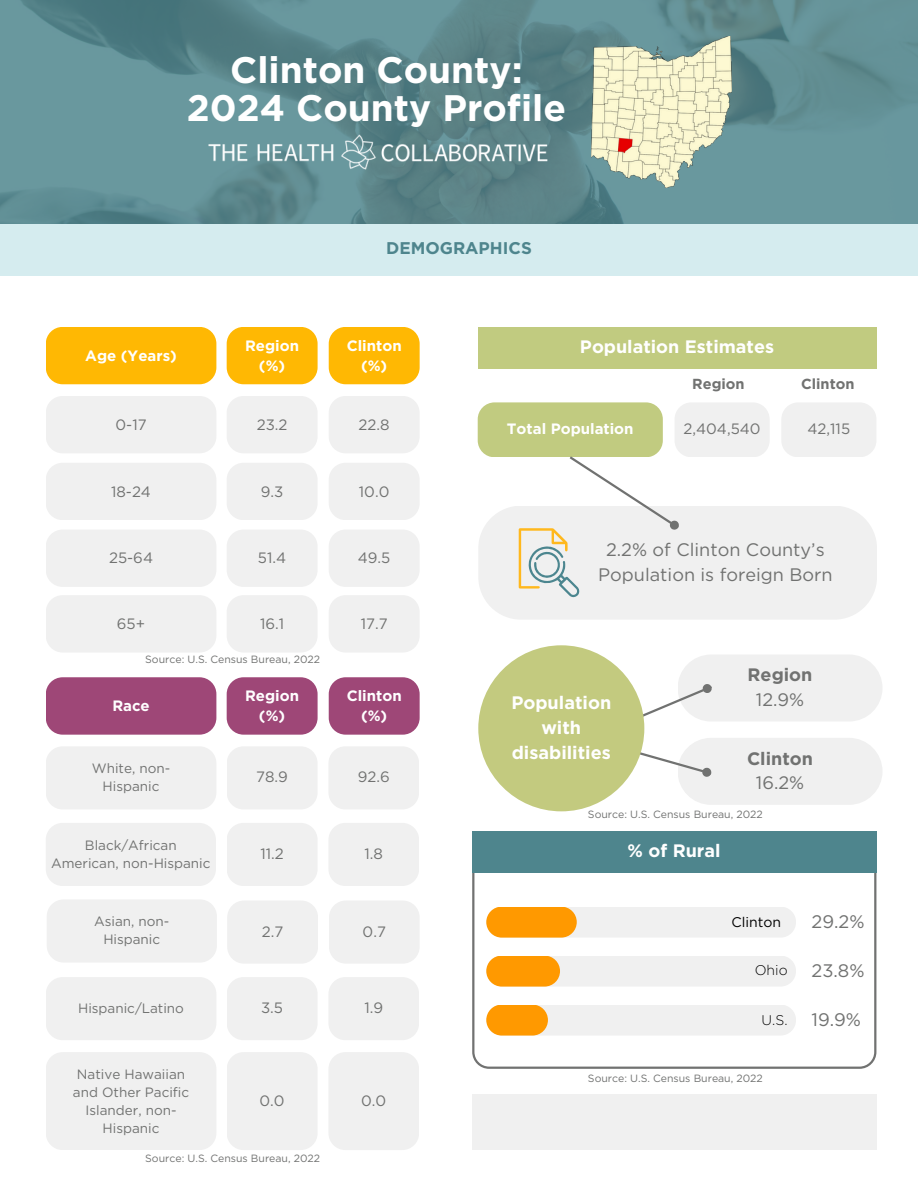
<style>
.page{position:relative;width:918px;height:1188px;background:#fff}
.page>*{position:absolute;margin:0;border:0;box-sizing:border-box;transform-origin:0 0}
.t1{font:700 36.9px/38.2px "Gotham";color:#fff;text-align:center}
.t2{font:18.15px/24.8px "Gotham";color:#717271;text-align:center}
.t3{font:700 18.15px/24.8px "Gotham";color:#fff;text-align:center}
.t4{font:700 18px "Gotham";color:#fff}
.t5{font:700 18px/24.8px "Gotham";color:#717271;text-align:center}
.t6{font:700 16.95px "Gotham";color:#4e858d}
.t7{font:15px "Gotham";color:#717271}
.t8{font:700 15px/20.2px "Gotham";color:#fff;text-align:center}
.t9{font:700 14.55px "Gotham";color:#717271}
.t10{font:300 13.95px "Gotham";color:#000}
.t11{font:13.95px "Gotham";color:#000}
.t12{font:13.5px "Gotham";color:#717271}
.t13{font:10.5px "Gotham";color:#717271}
.s1{font-weight:400}
</style>
<div class="page">
<img style="left:0;top:0;width:918px;height:224px">
<img style="left:592px;top:36px;width:139px;height:152px">
<svg style="left:472px;top:873px;width:404px;height:196px"></svg>
<div style="left:472px;top:831px;width:404px;height:42px;background:#4e858d"></div>
<div style="left:486px;top:907px;width:310px;height:31px;background:#f0f0f0;border-radius:15px"></div>
<div style="left:486px;top:907px;width:91px;height:31px;background:#f90;border-radius:15px"></div>
<div style="left:486px;top:956px;width:310px;height:31px;background:#f0f0f0;border-radius:15px"></div>
<div style="left:486px;top:956px;width:74px;height:31px;background:#f90;border-radius:15px"></div>
<div style="left:486px;top:1005px;width:310px;height:31px;background:#f0f0f0;border-radius:15px"></div>
<div style="left:486px;top:1005px;width:62px;height:31px;background:#f90;border-radius:15px"></div>
<img style="left:196px;top:131px;width:361px;height:45px">
<div style="left:0;top:224px;width:918px;height:51px;background:#d5ecef"></div>
<div style="left:478px;top:327px;width:398px;height:41px;background:#c1cb80"></div>
<div style="left:675px;top:402px;width:95px;height:55px;background:#f0f0f0;border-radius:17px"></div>
<div style="left:781px;top:402px;width:95px;height:55px;background:#f0f0f0;border-radius:17px"></div>
<div style="left:478px;top:402px;width:185px;height:55px;background:#c1cb80;border-radius:17px"></div>
<div style="left:478px;top:506px;width:399px;height:113px;background:#f0f0f0"></div>
<div style="left:678px;top:655px;width:205px;height:67px;background:#f0f0f0;border-radius:34px"></div>
<div style="left:678px;top:738px;width:205px;height:67px;background:#f0f0f0;border-radius:34px"></div>
<div style="left:227px;top:396px;width:91px;height:57px;background:#f0f0f0;border-radius:17px"></div>
<div style="left:329px;top:396px;width:91px;height:57px;background:#f0f0f0;border-radius:17px"></div>
<div style="left:46px;top:396px;width:170px;height:57px;background:#f0f0f0;border-radius:17px"></div>
<div style="left:227px;top:463px;width:91px;height:57px;background:#f0f0f0;border-radius:17px"></div>
<div style="left:329px;top:463px;width:91px;height:57px;background:#f0f0f0;border-radius:17px"></div>
<div style="left:46px;top:463px;width:170px;height:57px;background:#f0f0f0;border-radius:17px"></div>
<div style="left:227px;top:530px;width:91px;height:57px;background:#f0f0f0;border-radius:17px"></div>
<div style="left:329px;top:530px;width:91px;height:57px;background:#f0f0f0;border-radius:17px"></div>
<div style="left:46px;top:530px;width:170px;height:57px;background:#f0f0f0;border-radius:17px"></div>
<div style="left:227px;top:327px;width:91px;height:57px;background:#ffb803;border-radius:17px"></div>
<div style="left:329px;top:327px;width:91px;height:57px;background:#ffb803;border-radius:17px"></div>
<div style="left:46px;top:327px;width:170px;height:57px;background:#ffb803;border-radius:17px"></div>
<div style="left:227px;top:595px;width:91px;height:58px;background:#f0f0f0;border-radius:17px"></div>
<div style="left:329px;top:595px;width:91px;height:58px;background:#f0f0f0;border-radius:17px"></div>
<div style="left:46px;top:595px;width:170px;height:58px;background:#f0f0f0;border-radius:17px"></div>
<div style="left:227px;top:746px;width:91px;height:63px;background:#f0f0f0;border-radius:17px"></div>
<div style="left:328px;top:746px;width:91px;height:63px;background:#f0f0f0;border-radius:17px"></div>
<div style="left:46px;top:746px;width:170px;height:63px;background:#f0f0f0;border-radius:17px"></div>
<div style="left:227px;top:823px;width:91px;height:63px;background:#f0f0f0;border-radius:17px"></div>
<div style="left:328px;top:823px;width:91px;height:63px;background:#f0f0f0;border-radius:17px"></div>
<div style="left:46px;top:823px;width:170px;height:63px;background:#f0f0f0;border-radius:17px"></div>
<div style="left:227px;top:901px;width:91px;height:63px;background:#f0f0f0;border-radius:17px"></div>
<div style="left:329px;top:901px;width:91px;height:63px;background:#f0f0f0;border-radius:17px"></div>
<div style="left:47px;top:899px;width:170px;height:64px;background:#f0f0f0;border-radius:17px"></div>
<div style="left:227px;top:677px;width:91px;height:58px;background:#9e4777;border-radius:17px"></div>
<div style="left:329px;top:677px;width:91px;height:58px;background:#9e4777;border-radius:17px"></div>
<div style="left:46px;top:677px;width:170px;height:58px;background:#9e4777;border-radius:17px"></div>
<div style="left:227px;top:977px;width:91px;height:63px;background:#f0f0f0;border-radius:17px"></div>
<div style="left:328px;top:977px;width:91px;height:63px;background:#f0f0f0;border-radius:17px"></div>
<div style="left:46px;top:977px;width:170px;height:63px;background:#f0f0f0;border-radius:17px"></div>
<div style="left:227px;top:1052px;width:91px;height:98px;background:#f0f0f0;border-radius:17px"></div>
<div style="left:328px;top:1052px;width:91px;height:98px;background:#f0f0f0;border-radius:17px"></div>
<div style="left:46px;top:1052px;width:170px;height:98px;background:#f0f0f0;border-radius:17px"></div>
<svg style="left:627px;top:681px;width:85px;height:98px"></svg>
<div style="left:478px;top:645px;width:166px;height:166px;background:#c3ca7f;border-radius:50%"></div>
<svg style="left:519px;top:454px;width:163px;height:143px"></svg>
<div style="left:472px;top:1095px;width:404px;height:55px;background:#f0f0f0"></div>
<h6 class="t1" style="left:187px;top:51px;width:381px">Clinton County:<br>2024 County Profile</h6>
<p class="t8" style="left:85px;top:345px;width:93px">Age (Years)</p>
<h1 class="t6" style="left:386px;top:238px;width:147px">DEMOGRAPHICS</h1>
<p class="t8" style="left:245px;top:335px;width:55px">Region (%)</p>
<p class="t8" style="left:347px;top:335px;width:56px">Clinton (%)</p>
<p class="t4" style="left:580px;top:335px;width:196px">Population Estimates</p>
<p class="t9" style="left:692px;top:375px;width:54px">Region</p>
<p class="t9" style="left:801px;top:375px;width:55px">Clinton</p>
<p class="t7" style="left:116px;top:415px;width:33px">0-17</p>
<h6 class="t7" style="left:257px;top:415px;width:32px">23.2</h6>
<p class="t7" style="left:359px;top:415px;width:33px">22.8</p>
<p class="t7" style="left:111px;top:482px;width:41px">18-24</p>
<p class="t7" style="left:261px;top:482px;width:24px">9.3</p>
<p class="t7" style="left:359px;top:482px;width:32px">10.0</p>
<p class="t7" style="left:109px;top:549px;width:46px">25-64</p>
<p class="t7" style="left:258px;top:549px;width:30px">51.4</p>
<p class="t7" style="left:358px;top:549px;width:34px">49.5</p>
<h6 class="t7" style="left:117px;top:615px;width:30px">65+</h6>
<p class="t7" style="left:260px;top:615px;width:26px">16.1</p>
<p class="t7" style="left:361px;top:615px;width:28px">17.7</p>
<h4 class="t13" style="left:145px;top:655px;width:176px">Source: U.S. Census Bureau, 2022</h4>
<p class="t8" style="left:112px;top:695px;width:39px">Race</p>
<p class="t12" style="left:92px;top:760px;width:80px">White, non-</p>
<p class="t12" style="left:103px;top:778px;width:58px">Hispanic</p>
<p class="t12" style="left:85px;top:837px;width:93px">Black/African</p>
<p class="t12" style="left:51px;top:855px;width:161px">American, non-Hispanic</p>
<p class="t12" style="left:94px;top:913px;width:77px">Asian, non-</p>
<p class="t12" style="left:103px;top:931px;width:58px">Hispanic</p>
<p class="t8" style="left:245px;top:685px;width:55px">Region (%)</p>
<p class="t8" style="left:347px;top:685px;width:56px">Clinton (%)</p>
<h6 class="t7" style="left:256px;top:768px;width:33px">78.9</h6>
<h6 class="t7" style="left:358px;top:768px;width:34px">92.6</h6>
<p class="t7" style="left:260px;top:844px;width:25px">11.2</p>
<p class="t7" style="left:365px;top:844px;width:20px">1.8</p>
<p class="t7" style="left:262px;top:922px;width:23px">2.7</p>
<p class="t7" style="left:363px;top:922px;width:25px">0.7</p>
<p class="t12" style="left:78px;top:1000px;width:107px">Hispanic/Latino</p>
<p class="t7" style="left:261px;top:999px;width:24px">3.5</p>
<p class="t7" style="left:364px;top:999px;width:20px">1.9</p>
<p class="t12" style="left:77px;top:1066px;width:110px">Native Hawaiian</p>
<p class="t12" style="left:73px;top:1084px;width:118px">and Other Pacific</p>
<p class="t12" style="left:86px;top:1102px;width:92px">Islander, non-</p>
<p class="t12" style="left:103px;top:1120px;width:58px">Hispanic</p>
<p class="t7" style="left:260px;top:1092px;width:27px">0.0</p>
<p class="t7" style="left:361px;top:1092px;width:27px">0.0</p>
<p class="t13" style="left:145px;top:1154px;width:176px">Source: U.S. Census Bureau, 2022</p>
<h6 class="t8" style="left:507px;top:418px;width:128px">Total Population</h6>
<p class="t7" style="left:684px;top:420px;width:79px">2,404,540</p>
<h2 class="t7" style="left:808px;top:420px;width:44px">42,115</h2>
<h6 class="t2" style="left:598px;top:537px;width:236px">2.2% of Clinton County’s<br>Population is foreign Born</h6>
<h3 class="t3" style="left:511px;top:690px;width:101px">Population with disabilities</h3>
<h4 class="t5" style="left:748px;top:662px;width:66px">Region<br><span class="s1">12.9%</span></h4>
<h3 class="t5" style="left:747px;top:746px;width:68px">Clinton<br><span class="s1">16.2%</span></h3>
<p class="t13" style="left:588px;top:810px;width:176px">Source: U.S. Census Bureau, 2022</p>
<p class="t4" style="left:628px;top:840px;width:94px">% of Rural</p>
<h6 class="t11" style="left:732px;top:914px;width:51px">Clinton</h6>
<h6 class="t10" style="left:755px;top:962px;width:34px">Ohio</h6>
<p class="t10" style="left:762px;top:1012px;width:28px">U.S.</p>
<h4 class="t13" style="left:588px;top:1074px;width:176px">Source: U.S. Census Bureau, 2022</h4>
<h2 class="t2" style="left:812px;top:909px;width:55px">29.2%</h2>
<h2 class="t2" style="left:812px;top:958px;width:54px">23.8%</h2>
<h2 class="t2" style="left:812px;top:1007px;width:51px">19.9%</h2>
</div>
